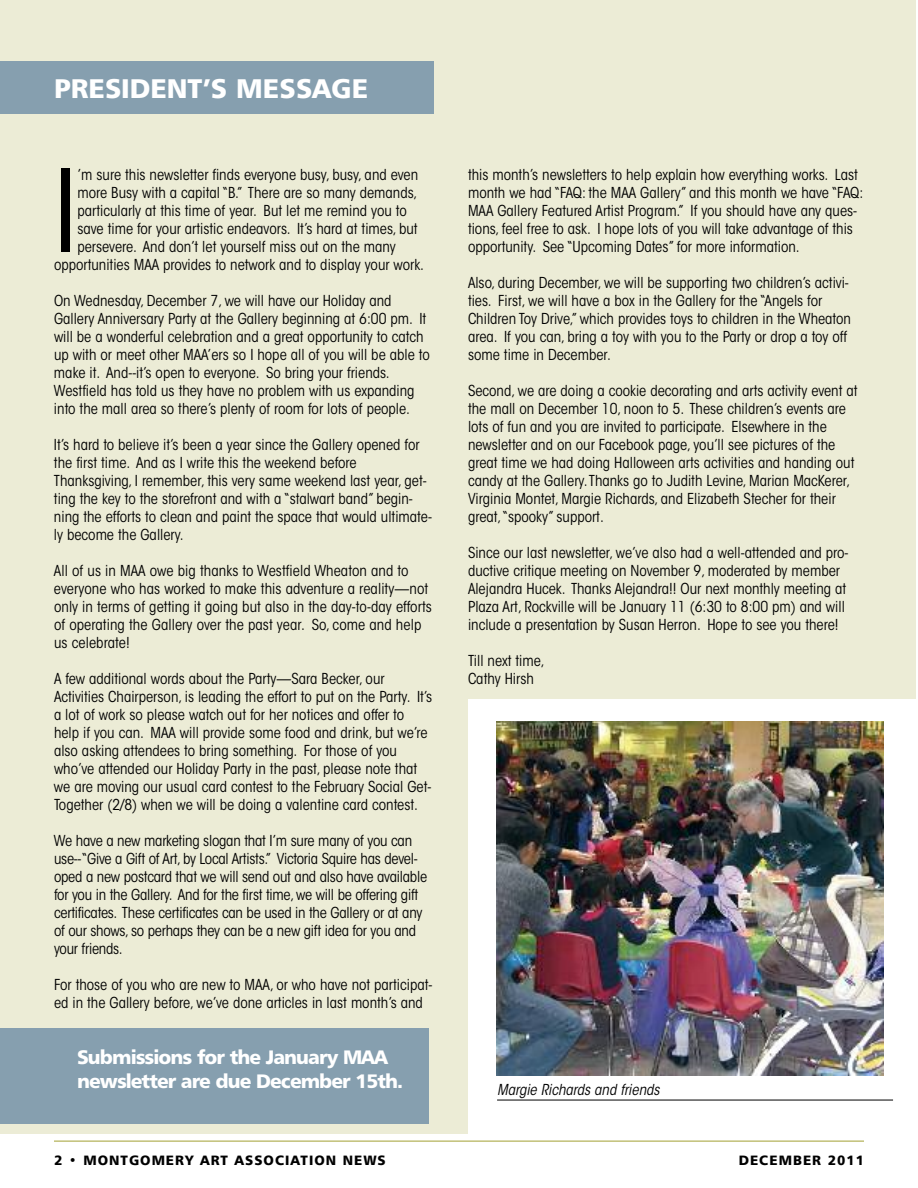
<style>
.page{position:relative;width:918px;height:1188px;background:#fff}
.page>*{position:absolute;margin:0;border:0;box-sizing:border-box;transform-origin:0 0}
.t1{font:condensed 112.2px "ITC Avant Garde Std";color:#000}
.t2{font:27px "Humanist 777 BT Black B";color:#fff}
.t3{font:19.5px/24px "Humanist 777 BT Black B";letter-spacing:-.05em;color:#fff}
.t4{font:condensed 15px/18px "ITC Avant Garde Std";color:#000}
.t5{font:italic condensed 15px "ITC Avant Garde Std";color:#000}
.t6{font:13.5px "Humanist 777 BT Black B";letter-spacing:.075em;color:#000}
</style>
<div class="page">
<div style="left:0;top:0;width:916px;height:1134px;background:#ececd6"></div>
<div style="left:0;top:61px;width:434px;height:53px;background:#869faf"></div>
<hr style="left:54px;top:1140px;width:810px;height:2px;background:#c1c077">
<div style="left:0;top:1028px;width:429px;height:96px;background:#869faf"></div>
<div style="left:468px;top:700px;width:450px;height:434px;background:#fff"></div>
<img style="left:497px;top:721px;width:387px;height:354px">
<hr style="left:497px;top:1100px;width:396px;height:1px;background:#000">
<h2 class="t2" style="left:54px;top:77px;width:316px">PRESIDENT’S MESSAGE</h2>
<h1 class="t1" style="left:54px;top:169px;width:25px">I</h1>
<p class="t4" style="left:77px;top:167px;width:342px">’m sure this newsletter finds everyone busy, busy, and even</p>
<p class="t4" style="left:77px;top:185px;width:341px">more Busy with a capital“B.” There are so many demands,</p>
<p class="t4" style="left:77px;top:203px;width:331px">particularly at this time of year. But let me remind you to</p>
<p class="t4" style="left:77px;top:221px;width:342px">save time for your artistic endeavors. It’s hard at times, but</p>
<p class="t4" style="left:77px;top:239px;width:320px">persevere. And don’t let yourself miss out on the many</p>
<p class="t4" style="left:54px;top:257px;width:372px">opportunities MAA provides to network and to display your work.</p>
<p class="t4" style="left:54px;top:293px;width:377px">On Wednesday, December 7, we will have our Holiday and Gallery Anniversary Party at the Gallery beginning at 6:00 pm. It will be a wonderful celebration and a great opportunity to catch up with or meet other MAA’ers so I hope all of you will be able to make it. And--it’s open to everyone. So bring your friends.<br>Westfield has told us they have no problem with us expanding into the mall area so there’s plenty of room for lots of people.</p>
<p class="t4" style="left:54px;top:437px;width:379px">It’s hard to believe it’s been a year since the Gallery opened for the first time. And as I write this the weekend before Thanksgiving, I remember, this very same weekend last year, get&shy;ting the key to the storefront and with a “stalwart band” begin&shy;ning the efforts to clean and paint the space that would ultimate&shy;ly become the Gallery.</p>
<p class="t4" style="left:54px;top:563px;width:379px">All of us in MAA owe big thanks to Westfield Wheaton and to everyone who has worked to make this adventure a reality—not only in terms of getting it going but also in the day-to-day efforts of operating the Gallery over the past year. So, come and help us celebrate!</p>
<p class="t4" style="left:54px;top:671px;width:380px">A few additional words about the Party—Sara Becker, our Activities Chairperson, is leading the effort to put on the Party. It’s a lot of work so please watch out for her notices and offer to help if you can. MAA will provide some food and drink, but we’re also asking attendees to bring something. For those of you who’ve attended our Holiday Party in the past, please note that we are moving our usual card contest to the February Social Get-Together (2/8) when we will be doing a valentine card contest.</p>
<p class="t4" style="left:54px;top:833px;width:375px">We have a new marketing slogan that I’m sure many of you can use--“Give a Gift of Art, by Local Artists.” Victoria Squire has devel&shy;oped a new postcard that we will send out and also have available for you in the Gallery. And for the first time,we will be offering gift certificates. These certificates can be used in the Gallery or at any of our shows, so perhaps they can be a new gift idea for you and your friends.</p>
<p class="t4" style="left:54px;top:977px;width:380px">For those of you who are new to MAA, or who have not participat&shy;ed in the Gallery before, we’ve done articles in last month’s and</p>
<h3 class="t3" style="left:77px;top:1047px;width:328px">Submissions for the January MAA newsletter are due December 15th.</h3>
<p class="t6" style="left:54px;top:1155px;width:333px">2 • MONTGOMERY ART ASSOCIATION NEWS</p>
<p class="t4" style="left:468px;top:167px;width:397px">this month’s newsletters to help explain how everything works. Last month we had “FAQ: the MAA Gallery” and this month we have “FAQ:<br>MAA Gallery Featured Artist Program.” If you should have any ques&shy;tions, feel free to ask. I hope lots of you will take advantage of this opportunity. See “Upcoming Dates” for more information.</p>
<p class="t4" style="left:468px;top:275px;width:385px">Also, during December, we will be supporting two children’s activi&shy;ties. First, we will have a box in the Gallery for the “Angels for Children Toy Drive,” which provides toys to children in the Wheaton area. If you can, bring a toy with you to the Party or drop a toy off some time in December.</p>
<p class="t4" style="left:468px;top:383px;width:391px">Second, we are doing a cookie decorating and arts activity event at the mall on December 10, noon to 5. These children’s events are lots of fun and you are invited to participate. Elsewhere in the newsletter and on our Facebook page, you’ll see pictures of the great time we had doing Halloween arts activities and handing out candy at the Gallery.Thanks go to Judith Levine, Marian MacKerer, Virginia Montet, Margie Richards, and Elizabeth Stecher for their great,“spooky” support.</p>
<p class="t4" style="left:468px;top:545px;width:382px">Since our last newsletter, we’ve also had a well-attended and pro&shy;ductive critique meeting on November 9, moderated by member Alejandra Hucek. Thanks Alejandra!! Our next monthly meeting at Plaza Art, Rockville will be January 11 (6:30 to 8:00 pm) and will include a presentation by Susan Herron. Hope to see you there!</p>
<p class="t4" style="left:468px;top:653px;width:78px">Till next time,<br>Cathy Hirsh</p>
<p class="t5" style="left:497px;top:1084px;width:164px">Margie Richards and friends</p>
<p class="t6" style="left:739px;top:1155px;width:127px">DECEMBER 2011</p>
</div>
